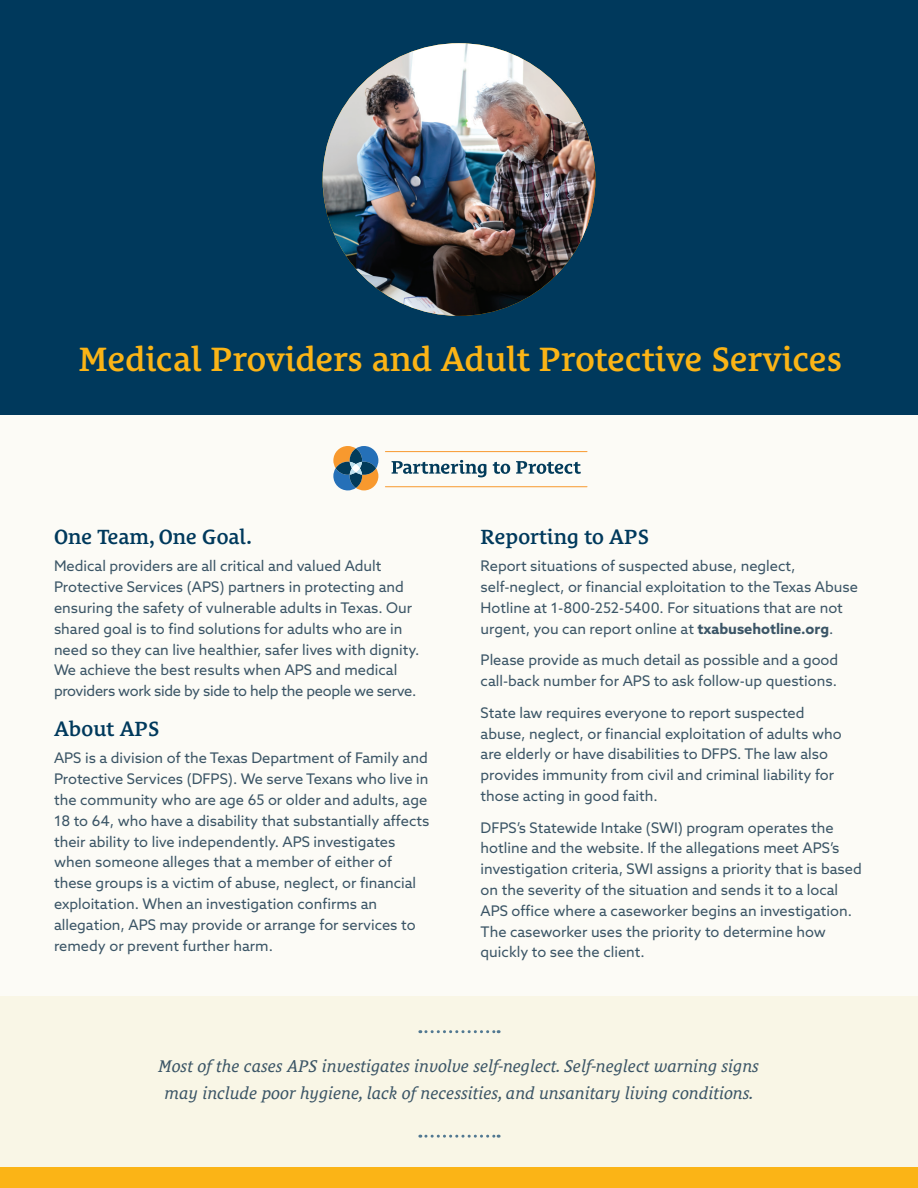
<style>
.page{position:relative;width:918px;height:1188px;background:#fcfbf6}
.page>*{position:absolute;margin:0;border:0;box-sizing:border-box;transform-origin:0 0}
.Header2{font:600 34.5px "Le Monde Courrier Std";color:#fbb416}
.subheads{font:600 21px "Le Monde Courrier Std";color:#00395c}
.call_out{font:italic 17.25px/26.8px "Le Monde Courrier Std";color:#3b5566;text-align:center}
.body_copy{font:14.7px/20.9px "Azo Sans";color:#3b5566}
.s1{font-weight:700}
</style>
<div class="page">
<div style="left:0;top:1166px;width:918px;height:22px;background:#fbb416"></div>
<div style="left:0;top:996px;width:918px;height:170px;background:#f9f6e6"></div>
<div style="left:0;top:0;width:918px;height:415px;background:#00395c"></div>
<img style="left:323px;top:43px;width:272px;height:273px;border-radius:136px">
<svg style="left:420px;top:1030px;width:79px;height:3px"></svg>
<svg style="left:420px;top:1135px;width:79px;height:3px"></svg>
<hr style="left:385px;top:451px;width:202px;height:1px;background:#f8992e">
<hr style="left:385px;top:486px;width:202px;height:1px;background:#f8992e">
<svg style="left:392px;top:460px;width:94px;height:17px"></svg>
<svg style="left:493px;top:462px;width:17px;height:12px"></svg>
<svg style="left:516px;top:461px;width:65px;height:13px"></svg>
<svg style="left:333px;top:446px;width:45px;height:44px;background:#758180"></svg>
<svg style="left:352px;top:464px;width:8px;height:8px"></svg>
<p class="Header2" style="left:78px;top:339px;width:765px">Medical Providers and Adult Protective Services</p>
<p class="subheads" style="left:54px;top:525px;width:199px">One Team, One Goal.</p>
<p class="body_copy" style="left:54px;top:555px;width:367px">Medical providers are all critical and valued Adult Protective Services (APS) partners in protecting and ensuring the safety of vulnerable adults in Texas. Our shared goal is to find solutions for adults who are in need so they can live healthier, safer lives with dignity.<br>We achieve the best results when APS and medical providers work side by side to help the people we serve.</p>
<p class="subheads" style="left:54px;top:717px;width:107px">About APS</p>
<p class="body_copy" style="left:54px;top:748px;width:377px">APS is a division of the Texas Department of Family and Protective Services (DFPS). We serve Texans who live in the community who are age 65 or older and adults, age 18 to 64, who have a disability that substantially affects their ability to live independently. APS investigates when someone alleges that a member of either of these groups is a victim of abuse, neglect, or financial exploitation. When an investigation confirms an allegation, APS may provide or arrange for services to remedy or prevent further harm.</p>
<p class="subheads" style="left:481px;top:525px;width:170px">Reporting to APS</p>
<p class="body_copy" style="left:481px;top:555px;width:379px">Report situations of suspected abuse, neglect, self-neglect, or financial exploitation to the Texas Abuse Hotline at 1-800-252-5400. For situations that are not urgent, you can report online at <span class="s1">txabusehotline.org</span>.</p>
<p class="body_copy" style="left:481px;top:650px;width:359px">Please provide as much detail as possible and a good call-back number for APS to ask follow-up questions.</p>
<p class="body_copy" style="left:481px;top:702px;width:363px">State law requires everyone to report suspected abuse, neglect, or financial exploitation of adults who are elderly or have disabilities to DFPS. The law also provides immunity from civil and criminal liability for those acting in good faith.</p>
<p class="body_copy" style="left:481px;top:817px;width:383px">DFPS’s Statewide Intake (SWI) program operates the hotline and the website. If the allegations meet APS’s investigation criteria, SWI assigns a priority that is based on the severity of the situation and sends it to a local APS office where a caseworker begins an investigation.<br>The caseworker uses the priority to determine how quickly to see the client.</p>
<p class="call_out" style="left:159px;top:1052px;width:602px">Most of the cases APS investigates involve self-neglect. Self-neglect warning signs may include poor hygiene, lack of necessities, and unsanitary living conditions.</p>
</div>
